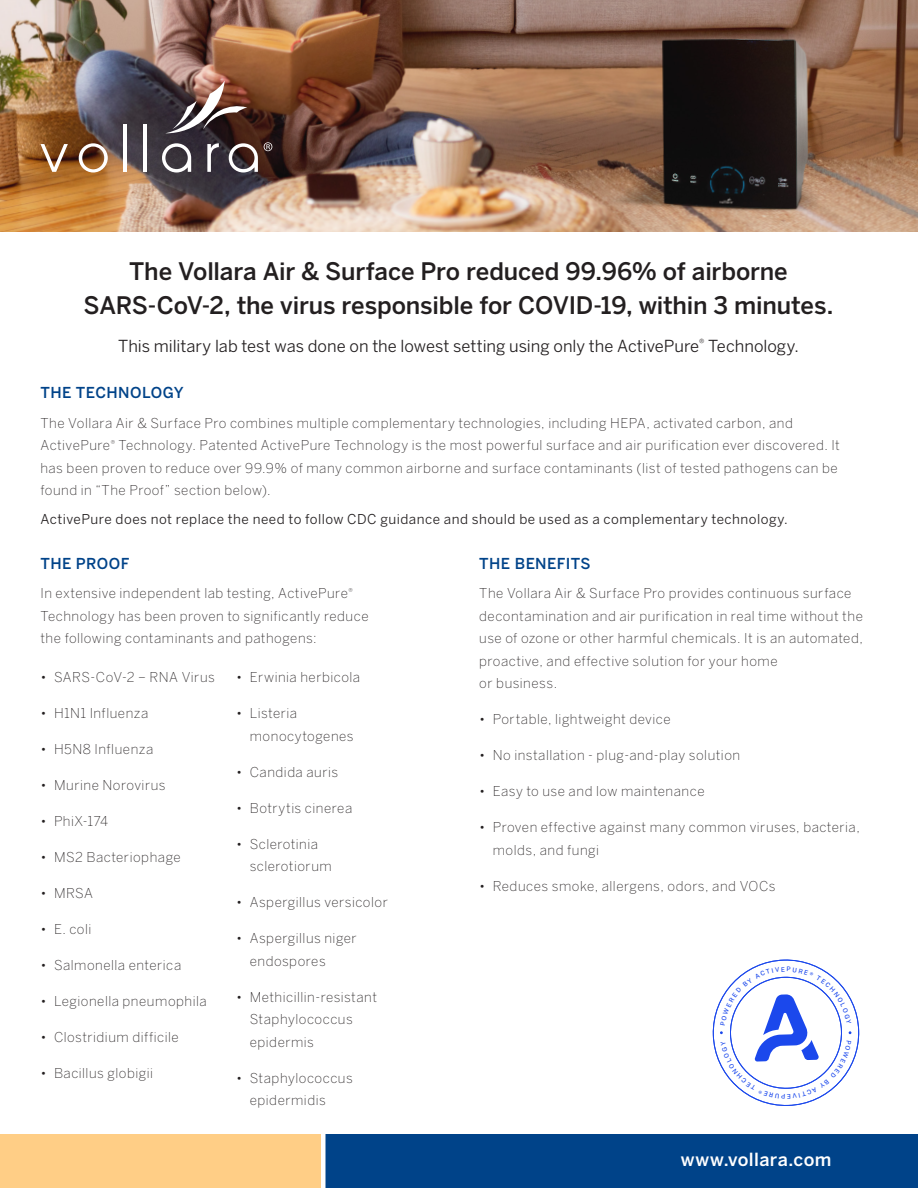
<style>
.page{position:relative;width:918px;height:1188px;background:#fff}
.page>*{position:absolute;margin:0;border:0;box-sizing:border-box;transform-origin:0 0}
.t1{font:500 24px/34.5px "Benton Sans";letter-spacing:-.005em;color:#231f20;text-align:center}
.t2{font:500 18px "Benton Sans";letter-spacing:.02em;color:#fff}
.t3{font:16.5px "Benton Sans";color:#231f20}
.t4{font:500 15px "Benton Sans";letter-spacing:.025em;color:#004389}
.t5{font:200 13.5px/22.5px "Benton Sans";letter-spacing:.035em;color:#231f20}
.t6{font:13.5px "Benton Sans";letter-spacing:.035em;color:#231f20}
</style>
<div class="page">
<img style="left:0;top:0;width:918px;height:231px">
<svg style="left:40px;top:144px;width:28px;height:28px"></svg>
<hr style="left:123px;top:124px;width:4px;height:48px;background:#fff">
<hr style="left:143px;top:124px;width:3px;height:48px;background:#fff">
<svg style="left:207px;top:143px;width:12px;height:29px"></svg>
<svg style="left:79px;top:143px;width:29px;height:30px"></svg>
<svg style="left:162px;top:143px;width:29px;height:30px"></svg>
<svg style="left:229px;top:143px;width:29px;height:30px"></svg>
<svg style="left:165px;top:80px;width:82px;height:54px"></svg>
<svg style="left:264px;top:142px;width:8px;height:9px"></svg>
<div style="left:324px;top:1134px;width:594px;height:54px;background:#004389"></div>
<div style="left:0;top:1134px;width:324px;height:54px;background:#ffce86"></div>
<div style="left:321px;top:1132px;width:5px;height:56px;background:#fff"></div>
<svg style="left:713px;top:960px;width:146px;height:146px"></svg>
<p class="t1" style="left:84px;top:254px;width:751px">The Vollara Air &amp; Surface Pro reduced 99.96% of airborne<br>SARS-CoV-2, the virus responsible for COVID-19, within 3 minutes.</p>
<p class="t3" style="left:118px;top:336px;width:682px">This military lab test was done on the lowest setting using only the ActivePure<sup>®</sup> Technology.</p>
<p class="t4" style="left:40px;top:384px;width:145px">THE TECHNOLOGY</p>
<p class="t5" style="left:40px;top:411px;width:801px">The Vollara Air &amp; Surface Pro combines multiple complementary technologies, including HEPA, activated carbon, and ActivePure<sup>®</sup> Technology. Patented ActivePure Technology is the most powerful surface and air purification ever discovered. It has been proven to reduce over 99.9% of many common airborne and surface contaminants (list of tested pathogens can be found in “The Proof” section below).</p>
<p class="t6" style="left:40px;top:511px;width:749px">ActivePure does not replace the need to follow CDC guidance and should be used as a complementary technology.</p>
<p class="t4" style="left:40px;top:555px;width:91px">THE PROOF</p>
<p class="t5" style="left:40px;top:582px;width:330px">In extensive independent lab testing, ActivePure<sup>®<br></sup>Technology has been proven to significantly reduce the following contaminants and pathogens:</p>
<p class="t5" style="left:40px;top:666px;width:176px">• SARS-CoV-2 – RNA Virus</p>
<p class="t5" style="left:40px;top:702px;width:109px">• H1N1 Influenza</p>
<p class="t5" style="left:40px;top:738px;width:114px">• H5N8 Influenza</p>
<p class="t5" style="left:40px;top:774px;width:127px">• Murine Norovirus</p>
<p class="t5" style="left:40px;top:810px;width:69px">• PhiX-174</p>
<p class="t5" style="left:40px;top:846px;width:142px">• MS2 Bacteriophage</p>
<p class="t5" style="left:40px;top:882px;width:54px">• MRSA</p>
<p class="t5" style="left:40px;top:918px;width:52px">• E. coli</p>
<p class="t5" style="left:40px;top:954px;width:142px">• Salmonella enterica</p>
<p class="t5" style="left:40px;top:990px;width:168px">• Legionella pneumophila</p>
<p class="t5" style="left:40px;top:1026px;width:140px">• Clostridium difficile</p>
<p class="t5" style="left:40px;top:1062px;width:114px">• Bacillus globigii</p>
<p class="t5" style="left:236px;top:666px;width:125px">• Erwinia herbicola</p>
<p class="t5" style="left:250px;top:702px;width:105px;text-indent:-14px">• Listeria monocytogenes</p>
<p class="t5" style="left:236px;top:761px;width:103px">• Candida auris</p>
<p class="t5" style="left:236px;top:797px;width:118px">• Botrytis cinerea</p>
<p class="t5" style="left:250px;top:833px;width:84px;text-indent:-14px">• Sclerotinia sclerotiorum</p>
<p class="t5" style="left:236px;top:891px;width:153px">• Aspergillus versicolor</p>
<p class="t5" style="left:250px;top:927px;width:109px;text-indent:-14px">• Aspergillus niger endospores</p>
<p class="t5" style="left:250px;top:986px;width:129px;text-indent:-14px">• Methicillin-resistant<br>Staphylococcus epidermis</p>
<p class="t5" style="left:250px;top:1067px;width:105px;text-indent:-14px">• Staphylococcus epidermidis</p>
<p class="t4" style="left:479px;top:555px;width:113px">THE BENEFITS</p>
<p class="t5" style="left:479px;top:582px;width:385px">The Vollara Air &amp; Surface Pro provides continuous surface decontamination and air purification in real time without the use of ozone or other harmful chemicals. It is an automated, proactive, and effective solution for your home<br>or business.</p>
<p class="t5" style="left:479px;top:708px;width:193px">• Portable, lightweight device</p>
<p class="t5" style="left:479px;top:744px;width:263px">• No installation - plug-and-play solution</p>
<p class="t5" style="left:479px;top:780px;width:227px">• Easy to use and low maintenance</p>
<p class="t5" style="left:493px;top:816px;width:369px;text-indent:-14px">• Proven effective against many common viruses, bacteria, molds, and fungi</p>
<p class="t5" style="left:479px;top:874px;width:298px">• Reduces smoke, allergens, odors, and VOCs</p>
<p class="t2" style="left:681px;top:1149px;width:152px">www.vollara.com</p>
</div>
